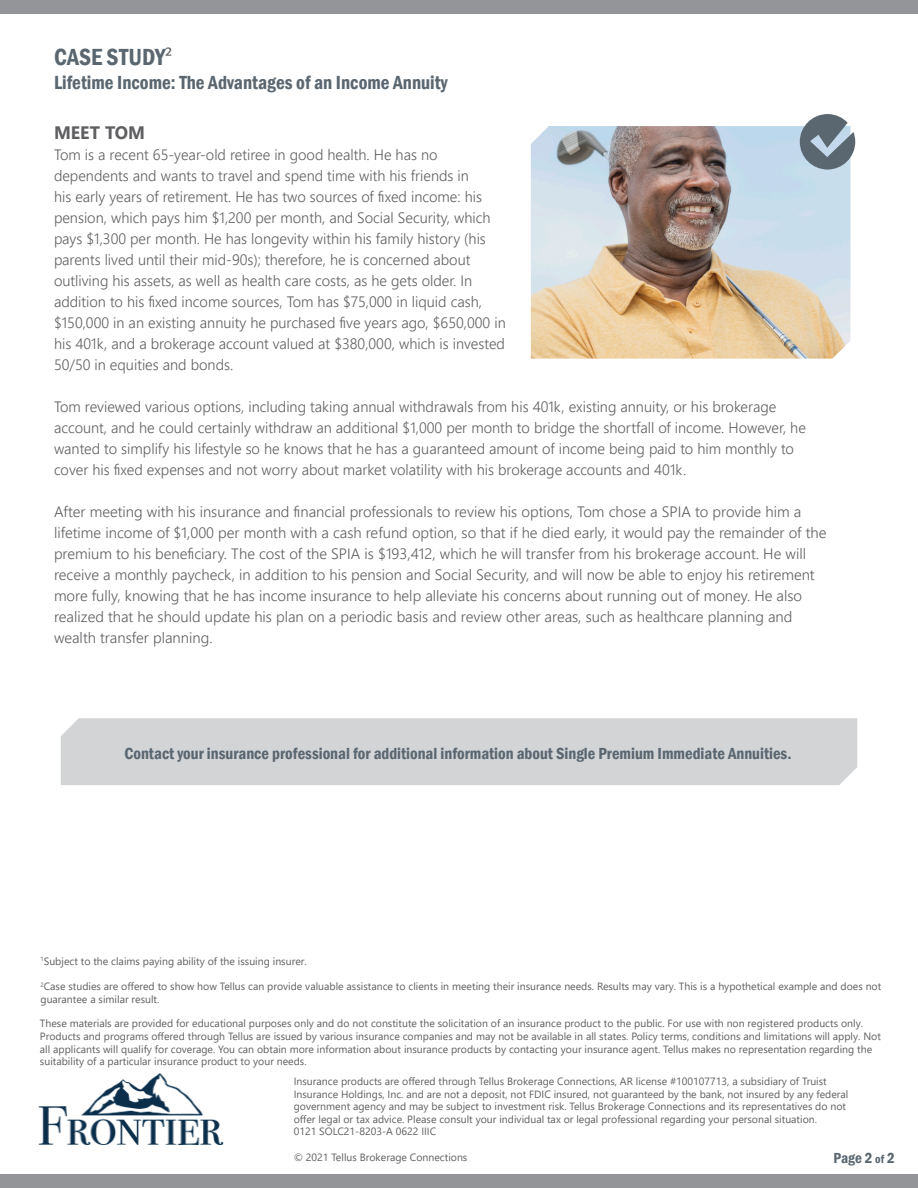
<style>
.page{position:relative;width:918px;height:1188px;background:#fff}
.page>*{position:absolute;margin:0;border:0;box-sizing:border-box;transform-origin:0 0}
.t1{font:600 condensed 24px "Franklin Gothic";color:#5a6670}
.t2{font:600 condensed 19.5px "Franklin Gothic";color:#5a6670}
.t3{font:700 18px "Segoe UI";color:#5f5f62}
.t4{font:600 condensed 16.5px "Franklin Gothic";color:#5a6670}
.t5{font:300 15px/21px "Segoe UI";color:#5f5f62}
.t6{font:600 condensed 15px "Franklin Gothic";color:#5a6670}
.t7{font:10.5px/12.6px "Segoe UI";color:#5f5f62}
.s1{font-family:"Myriad Pro";font-weight:400;font-stretch:normal;font-size:21px;color:#5f5f62}
.s2{font-size:12px}
</style>
<div class="page">
<div style="left:61px;top:718px;width:796px;height:67px;background:#d3d4d6"></div>
<img style="left:531px;top:126px;width:319px;height:233px">
<div style="left:0;top:1174px;width:918px;height:14px;background:#939598"></div>
<div style="left:0;top:0;width:918px;height:14px;background:#939598"></div>
<svg style="left:800px;top:114px;width:55px;height:56px;background:#88959f"></svg>
<img style="left:38px;top:1073px;width:186px;height:71px">
<p class="t1" style="left:54px;top:41px;width:120px">CASE STUDY<span class="s1">2</span></p>
<p class="t2" style="left:54px;top:69px;width:395px">Lifetime Income: The Advantages of an Income Annuity</p>
<p class="t3" style="left:54px;top:116px;width:92px">MEET TOM</p>
<p class="t5" style="left:54px;top:143px;width:453px">Tom is a recent 65-year-old retiree in good health. He has no dependents and wants to travel and spend time with his friends in<br>his early years of retirement. He has two sources of fixed income: his pension, which pays him $1,200 per month, and Social Security, which pays $1,300 per month. He has longevity within his family history (his parents lived until their mid-90s); therefore, he is concerned about outliving his assets, as well as health care costs, as he gets older. In addition to his fixed income sources, Tom has $75,000 in liquid cash, $150,000 in an existing annuity he purchased five years ago, $650,000 in his 401k, and a brokerage account valued at $380,000, which is invested 50/50 in equities and bonds.</p>
<p class="t5" style="left:54px;top:395px;width:753px">Tom reviewed various options, including taking annual withdrawals from his 401k, existing annuity, or his brokerage account, and he could certainly withdraw an additional $1,000 per month to bridge the shortfall of income. However, he wanted to simplify his lifestyle so he knows that he has a guaranteed amount of income being paid to him monthly to cover his fixed expenses and not worry about market volatility with his brokerage accounts and 401k.</p>
<p class="t5" style="left:54px;top:500px;width:774px">After meeting with his insurance and financial professionals to review his options, Tom chose a SPIA to provide him a lifetime income of $1,000 per month with a cash refund option, so that if he died early, it would pay the remainder of the premium to his beneficiary. The cost of the SPIA is $193,412, which he will transfer from his brokerage account. He will receive a monthly paycheck, in addition to his pension and Social Security, and will now be able to enjoy his retirement more fully, knowing that he has income insurance to help alleviate his concerns about running out of money. He also realized that he should update his plan on a periodic basis and review other areas, such as healthcare planning and wealth transfer planning.</p>
<p class="t4" style="left:124px;top:742px;width:669px">Contact your insurance professional for additional information about Single Premium Immediate Annuities.</p>
<p class="t7" style="left:40px;top:954px;width:268px"><sup>1</sup>Subject to the claims paying ability of the issuing insurer.</p>
<p class="t7" style="left:40px;top:979px;width:842px"><sup>2</sup>Case studies are offered to show how Tellus can provide valuable assistance to clients in meeting their insurance needs. Results may vary. This is a hypothetical example and does not guarantee a similar result.</p>
<p class="t7" style="left:40px;top:1017px;width:843px">These materials are provided for educational purposes only and do not constitute the solicitation of an insurance product to the public. For use with non registered products only.<br>Products and programs offered through Tellus are issued by various insurance companies and may not be available in all states. Policy terms, conditions and limitations will apply. Not all applicants will qualify for coverage. You can obtain more information about insurance products by contacting your insurance agent. Tellus makes no representation regarding the suitability of a particular insurance product to your needs.</p>
<p class="t7" style="left:294px;top:1074px;width:556px">Insurance products are offered through Tellus Brokerage Connections, AR license #100107713, a subsidiary of Truist Insurance Holdings, Inc. and are not a deposit, not FDIC insured, not guaranteed by the bank, not insured by any federal government agency and may be subject to investment risk. Tellus Brokerage Connections and its representatives do not offer legal or tax advice. Please consult your individual tax or legal professional regarding your personal situation.<br>0121 SOLC21-8203-A 0622 IIIC</p>
<p class="t7" style="left:294px;top:1150px;width:175px">© 2021 Tellus Brokerage Connections</p>
<p class="t6" style="left:833px;top:1148px;width:63px">Page 2 <span class="s2">of</span> 2</p>
</div>
